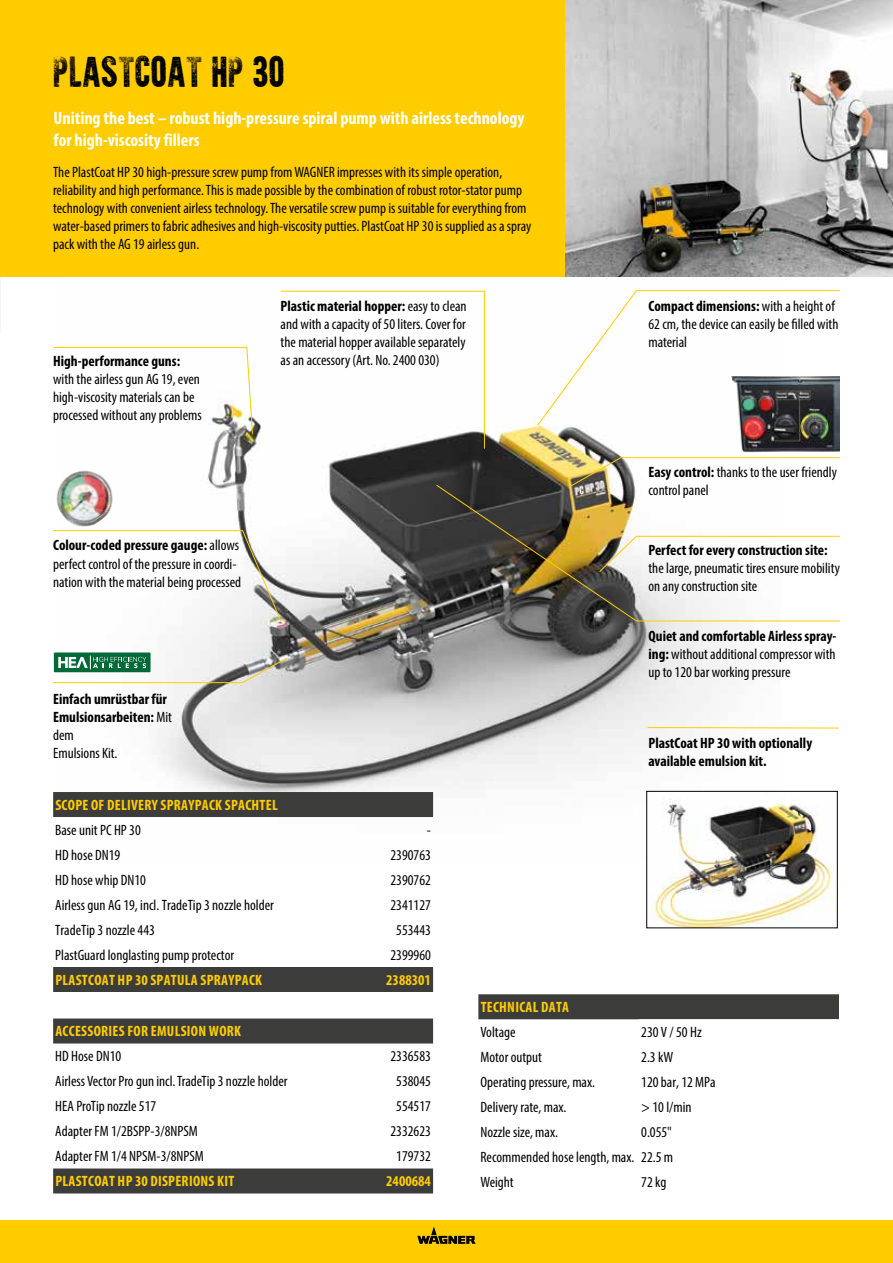
<style>
.page{position:relative;width:893px;height:1263px;background:#fff}
.page>*{position:absolute;margin:0;border:0;box-sizing:border-box;transform-origin:0 0}
.t1{font:37.5px "Waris Over";color:#000}
.t2{font:700 condensed 18px/21.6px "Myriad Pro";color:#fff}
.t3{font:condensed 15px/18px "Myriad Pro";color:#000}
.t4{font:700 condensed 15px/18px "Myriad Pro";color:#000}
.t5{font:700 condensed 15px "Myriad Pro";letter-spacing:.02em;color:#fc0}
.t6{font:700 condensed 15px "Myriad Pro";color:#fc0}
.s1{font-weight:700}
.s2{font-weight:400}
</style>
<div class="page">
<div style="left:0;top:1220px;width:893px;height:43px;background:#fc0"></div>
<svg style="left:417px;top:1226px;width:59px;height:18px"></svg>
<img style="left:63px;top:276px;width:718px;height:541px">
<svg style="left:280px;top:290px;width:205px;height:159px"></svg>
<svg style="left:537px;top:290px;width:303px;height:136px"></svg>
<svg style="left:53px;top:347px;width:200px;height:87px"></svg>
<svg style="left:63px;top:530px;width:219px;height:92px"></svg>
<img style="left:569px;top:457px;width:271px;height:27px">
<svg style="left:435px;top:484px;width:405px;height:138px"></svg>
<svg style="left:53px;top:652px;width:235px;height:31px"></svg>
<img style="left:53px;top:457px;width:71px;height:80px">
<img style="left:731px;top:376px;width:109px;height:76px">
<div style="left:0;top:0;width:893px;height:276px;background:#fc0"></div>
<svg style="left:647px;top:727px;width:192px;height:2px"></svg>
<img style="left:648px;top:793px;width:187px;height:133px">
<div style="left:646px;top:791px;width:192px;height:137px;border:1px solid #000"></div>
<img style="left:566px;top:0;width:327px;height:276px">
<svg style="left:53px;top:1018px;width:380px;height:175px"></svg>
<div style="left:478px;top:994px;width:361px;height:25px;background:#3c3c3b"></div>
<svg style="left:478px;top:1019px;width:361px;height:1px"></svg>
<svg style="left:53px;top:792px;width:380px;height:200px"></svg>
<h1 class="t1" style="left:53px;top:55px;width:233px">PLASTCOAT HP 30</h1>
<p class="t2" style="left:54px;top:107px;width:473px">Uniting the best – robust high-pressure spiral pump with airless technology for high-viscosity fillers</p>
<p class="t3" style="left:53px;top:163px;width:480px">The PlastCoat HP 30 high-pressure screw pump from WAGNER impresses with its simple operation, reliability and high performance. This is made possible by the combination of robust rotor-stator pump technology with convenient airless technology. The versatile screw pump is suitable for everything from water-based primers to fabric adhesives and high-viscosity putties. PlastCoat HP 30 is supplied as a spray pack with the AG 19 airless gun.</p>
<p class="t4" style="left:53px;top:352px;width:129px">High-performance guns:</p>
<p class="t3" style="left:53px;top:370px;width:150px">with the airless gun AG 19, even high-viscosity materials can be processed without any problems</p>
<p class="t3" style="left:53px;top:536px;width:190px"><span class="s1">Colour-coded pressure gauge:</span> allows perfect control of the pressure in coordi&shy;nation with the material being processed</p>
<p class="t4" style="left:53px;top:689px;width:120px">Einfach umrüstbar für<br>Emulsionsarbeiten: <span class="s2">Mit dem<br>Emulsions Kit.</span></p>
<p class="t3" style="left:281px;top:297px;width:188px;text-align:justify"><span class="s1">Plastic material hopper:</span> easy to clean and with a capacity of 50 liters. Cover for the material hopper available separately as an accessory (Art. No. 2400 030)</p>
<p class="t3" style="left:648px;top:297px;width:191px"><span class="s1">Compact dimensions:</span> with a height of<br>62 cm, the device can easily be filled with material</p>
<p class="t3" style="left:648px;top:463px;width:190px"><span class="s1">Easy control:</span> thanks to the user friendly control panel</p>
<p class="t4" style="left:648px;top:541px;width:181px">Perfect for every construction site:</p>
<p class="t3" style="left:648px;top:559px;width:193px">the large, pneumatic tires ensure mobility on any construction site</p>
<p class="t3" style="left:648px;top:626px;width:189px;text-align:justify"><span class="s1">Quiet and comfortable Airless spray&shy;ing:</span> without additional compressor with up to 120 bar working pressure</p>
<p class="t4" style="left:648px;top:734px;width:165px">PlastCoat HP 30 with optionally available emulsion kit.</p>
<p class="t5" style="left:55px;top:795px;width:224px">SCOPE OF DELIVERY SPRAYPACK SPACHTEL</p>
<p class="t3" style="left:55px;top:820px;width:87px">Base unit PC HP 30</p>
<p class="t3" style="left:427px;top:820px;width:6px">-</p>
<p class="t3" style="left:55px;top:845px;width:67px">HD hose DN19</p>
<p class="t3" style="left:391px;top:845px;width:42px">2390763</p>
<p class="t3" style="left:55px;top:870px;width:92px">HD hose whip DN10</p>
<p class="t3" style="left:391px;top:870px;width:42px">2390762</p>
<p class="t3" style="left:55px;top:895px;width:220px">Airless gun AG 19, incl. TradeTip 3 nozzle holder</p>
<p class="t3" style="left:391px;top:895px;width:42px">2341127</p>
<p class="t3" style="left:55px;top:920px;width:101px">TradeTip 3 nozzle 443</p>
<p class="t3" style="left:396px;top:920px;width:36px">553443</p>
<p class="t3" style="left:55px;top:945px;width:180px">PlastGuard longlasting pump protector</p>
<p class="t3" style="left:391px;top:945px;width:42px">2399960</p>
<p class="t5" style="left:55px;top:970px;width:208px">PLASTCOAT HP 30 SPATULA SPRAYPACK</p>
<p class="t6" style="left:386px;top:970px;width:46px">2388301</p>
<p class="t5" style="left:55px;top:1022px;width:187px">ACCESSORIES FOR EMULSION WORK</p>
<p class="t3" style="left:55px;top:1047px;width:67px">HD Hose DN10</p>
<p class="t3" style="left:391px;top:1047px;width:42px">2336583</p>
<p class="t3" style="left:55px;top:1072px;width:234px">Airless Vector Pro gun incl. TradeTip 3 nozzle holder</p>
<p class="t3" style="left:396px;top:1072px;width:36px">538045</p>
<p class="t3" style="left:55px;top:1097px;width:102px">HEA ProTip nozzle 517</p>
<p class="t3" style="left:396px;top:1097px;width:36px">554517</p>
<p class="t3" style="left:55px;top:1122px;width:144px">Adapter FM 1/2BSPP-3/8NPSM</p>
<p class="t3" style="left:391px;top:1122px;width:42px">2332623</p>
<p class="t3" style="left:55px;top:1147px;width:150px">Adapter FM 1/4 NPSM-3/8NPSM</p>
<p class="t3" style="left:396px;top:1147px;width:36px">179732</p>
<p class="t5" style="left:55px;top:1172px;width:180px">PLASTCOAT HP 30 DISPERIONS KIT</p>
<p class="t6" style="left:386px;top:1172px;width:46px">2400684</p>
<p class="t5" style="left:481px;top:997px;width:90px">TECHNICAL DATA</p>
<p class="t3" style="left:480px;top:1023px;width:37px">Voltage</p>
<p class="t3" style="left:641px;top:1023px;width:62px">230 V / 50 Hz</p>
<p class="t3" style="left:480px;top:1048px;width:63px">Motor output</p>
<p class="t3" style="left:641px;top:1048px;width:33px">2.3 kW</p>
<p class="t3" style="left:480px;top:1073px;width:116px">Operating pressure, max.</p>
<p class="t3" style="left:641px;top:1073px;width:76px">120 bar, 12 MPa</p>
<p class="t3" style="left:480px;top:1098px;width:87px">Delivery rate, max.</p>
<p class="t3" style="left:641px;top:1098px;width:52px">&gt; 10 l/min</p>
<p class="t3" style="left:480px;top:1123px;width:79px">Nozzle size, max.</p>
<p class="t3" style="left:480px;top:1119px;width:194px;line-height:25px;text-align:justify;text-indent:161px">0.055" Recommended hose length, max. 22.5 m Weight</p>
<p class="t3" style="left:641px;top:1173px;width:27px">72 kg</p>
</div>
